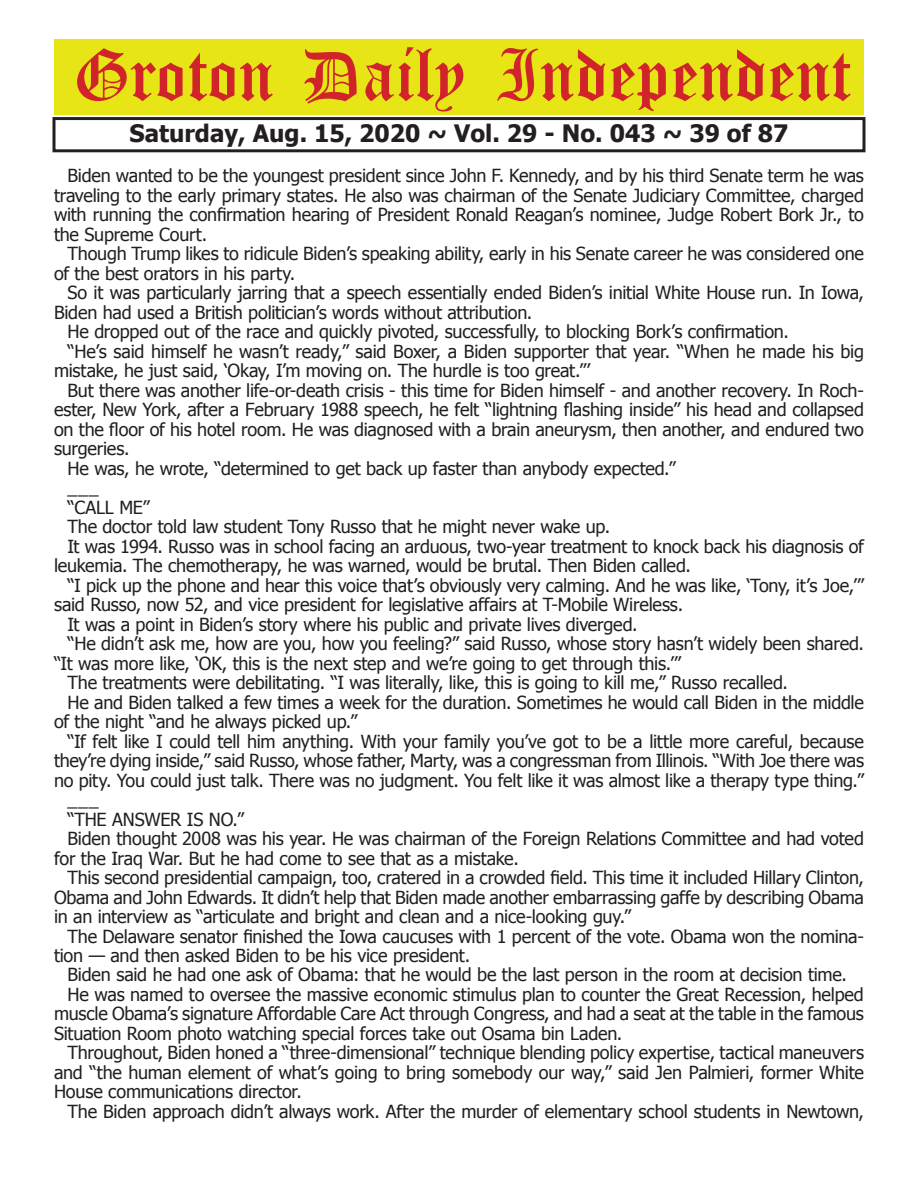
<style>
.page{position:relative;width:918px;height:1188px;background:#fff}
.page>*{position:absolute;margin:0;border:0;box-sizing:border-box;transform-origin:0 0}
.t1{font:54px "Old English Five";color:#d1232a}
.t2{font:700 24px "Tahoma";color:#231f20}
.t3{font:18px/19.5px "Tahoma";letter-spacing:-.015em;color:#231f20;text-align:justify}
</style>
<div class="page">
<div style="left:52px;top:117px;width:814px;height:35px;border:3px solid #231f20"></div>
<div style="left:54px;top:40px;width:810px;height:75px;background:#e7e515"></div>
<h1 class="t1" style="left:73px;top:50px;width:779px">Groton Daily Independent</h1>
<h2 class="t2" style="left:130px;top:116px;width:660px">Saturday, Aug. 15, 2020 ~ Vol. 29 - No. 043 ~ 39 of 87</h2>
<p class="t3" style="left:54px;top:165px;width:812px;text-indent:14px">Biden wanted to be the youngest president since John F. Kennedy, and by his third Senate term he was traveling to the early primary states. He also was chairman of the Senate Judiciary Committee, charged with running the confirmation hearing of President Ronald Reagan’s nominee, Judge Robert Bork Jr., to the Supreme Court.</p>
<p class="t3" style="left:54px;top:243px;width:811px;text-indent:14px">Though Trump likes to ridicule Biden’s speaking ability, early in his Senate career he was considered one of the best orators in his party.</p>
<p class="t3" style="left:68px;top:282px;width:798px">So it was particularly jarring that a speech essentially ended Biden’s initial White House run. In Iowa,</p>
<p class="t3" style="left:54px;top:302px;width:480px">Biden had used a British politician’s words without attribution.</p>
<p class="t3" style="left:68px;top:321px;width:723px">He dropped out of the race and quickly pivoted, successfully, to blocking Bork’s confirmation.</p>
<p class="t3" style="left:68px;top:341px;width:798px">“He’s said himself he wasn’t ready,” said Boxer, a Biden supporter that year. “When he made his big</p>
<p class="t3" style="left:54px;top:360px;width:538px">mistake, he just said, ‘Okay, I’m moving on. The hurdle is too great.”’</p>
<p class="t3" style="left:68px;top:380px;width:798px">But there was another life-or-death crisis - this time for Biden himself - and another recovery. In Roch-</p>
<p class="t3" style="left:54px;top:399px;width:812px">ester, New York, after a February 1988 speech, he felt “lightning flashing inside” his head and collapsed</p>
<p class="t3" style="left:54px;top:419px;width:811px">on the floor of his hotel room. He was diagnosed with a brain aneurysm, then another, and endured two</p>
<p class="t3" style="left:54px;top:438px;width:77px">surgeries.</p>
<p class="t3" style="left:68px;top:458px;width:610px">He was, he wrote, “determined to get back up faster than anybody expected.”</p>
<p class="t3" style="left:68px;top:477px;width:33px">___</p>
<p class="t3" style="left:68px;top:497px;width:84px">“CALL ME”</p>
<p class="t3" style="left:68px;top:516px;width:544px">The doctor told law student Tony Russo that he might never wake up.</p>
<p class="t3" style="left:68px;top:536px;width:798px">It was 1994. Russo was in school facing an arduous, two-year treatment to knock back his diagnosis of</p>
<p class="t3" style="left:54px;top:555px;width:638px">leukemia. The chemotherapy, he was warned, would be brutal. Then Biden called.</p>
<p class="t3" style="left:68px;top:575px;width:798px">“I pick up the phone and hear this voice that’s obviously very calming. And he was like, ‘Tony, it’s Joe,’”</p>
<p class="t3" style="left:54px;top:594px;width:631px">said Russo, now 52, and vice president for legislative affairs at T-Mobile Wireless.</p>
<p class="t3" style="left:68px;top:613px;width:572px">It was a point in Biden’s story where his public and private lives diverged.</p>
<p class="t3" style="left:68px;top:633px;width:798px">“He didn’t ask me, how are you, how you feeling?” said Russo, whose story hasn’t widely been shared.</p>
<p class="t3" style="left:54px;top:652px;width:628px">“It was more like, ‘OK, this is the next step and we’re going to get through this.’”</p>
<p class="t3" style="left:68px;top:672px;width:722px">The treatments were debilitating. “I was literally, like, this is going to kill me,” Russo recalled.</p>
<p class="t3" style="left:68px;top:691px;width:798px">He and Biden talked a few times a week for the duration. Sometimes he would call Biden in the middle</p>
<p class="t3" style="left:54px;top:711px;width:305px">of the night “and he always picked up.”</p>
<p class="t3" style="left:68px;top:730px;width:798px">“If felt like I could tell him anything. With your family you’ve got to be a little more careful, because</p>
<p class="t3" style="left:54px;top:750px;width:812px">they’re dying inside,” said Russo, whose father, Marty, was a congressman from Illinois. “With Joe there was</p>
<p class="t3" style="left:54px;top:769px;width:811px">no pity. You could just talk. There was no judgment. You felt like it was almost like a therapy type thing.”</p>
<p class="t3" style="left:68px;top:789px;width:33px">___</p>
<p class="t3" style="left:68px;top:808px;width:178px">“THE ANSWER IS NO.”</p>
<p class="t3" style="left:68px;top:828px;width:798px">Biden thought 2008 was his year. He was chairman of the Foreign Relations Committee and had voted</p>
<p class="t3" style="left:54px;top:847px;width:466px">for the Iraq War. But he had come to see that as a mistake.</p>
<p class="t3" style="left:68px;top:867px;width:798px">This second presidential campaign, too, cratered in a crowded field. This time it included Hillary Clinton,</p>
<p class="t3" style="left:54px;top:886px;width:812px">Obama and John Edwards. It didn’t help that Biden made another embarrassing gaffe by describing Obama</p>
<p class="t3" style="left:54px;top:906px;width:579px">in an interview as “articulate and bright and clean and a nice-looking guy.”</p>
<p class="t3" style="left:68px;top:925px;width:798px">The Delaware senator finished the Iowa caucuses with 1 percent of the vote. Obama won the nomina-</p>
<p class="t3" style="left:54px;top:945px;width:418px">tion — and then asked Biden to be his vice president.</p>
<p class="t3" style="left:68px;top:964px;width:781px">Biden said he had one ask of Obama: that he would be the last person in the room at decision time.</p>
<p class="t3" style="left:68px;top:984px;width:798px">He was named to oversee the massive economic stimulus plan to counter the Great Recession, helped</p>
<p class="t3" style="left:54px;top:1003px;width:811px">muscle Obama’s signature Affordable Care Act through Congress, and had a seat at the table in the famous</p>
<p class="t3" style="left:54px;top:1023px;width:570px">Situation Room photo watching special forces take out Osama bin Laden.</p>
<p class="t3" style="left:68px;top:1042px;width:798px">Throughout, Biden honed a “three-dimensional” technique blending policy expertise, tactical maneuvers</p>
<p class="t3" style="left:54px;top:1062px;width:811px">and “the human element of what’s going to bring somebody our way,” said Jen Palmieri, former White</p>
<p class="t3" style="left:54px;top:1081px;width:249px">House communications director.</p>
<p class="t3" style="left:68px;top:1101px;width:798px">The Biden approach didn’t always work. After the murder of elementary school students in Newtown,</p>
</div>
